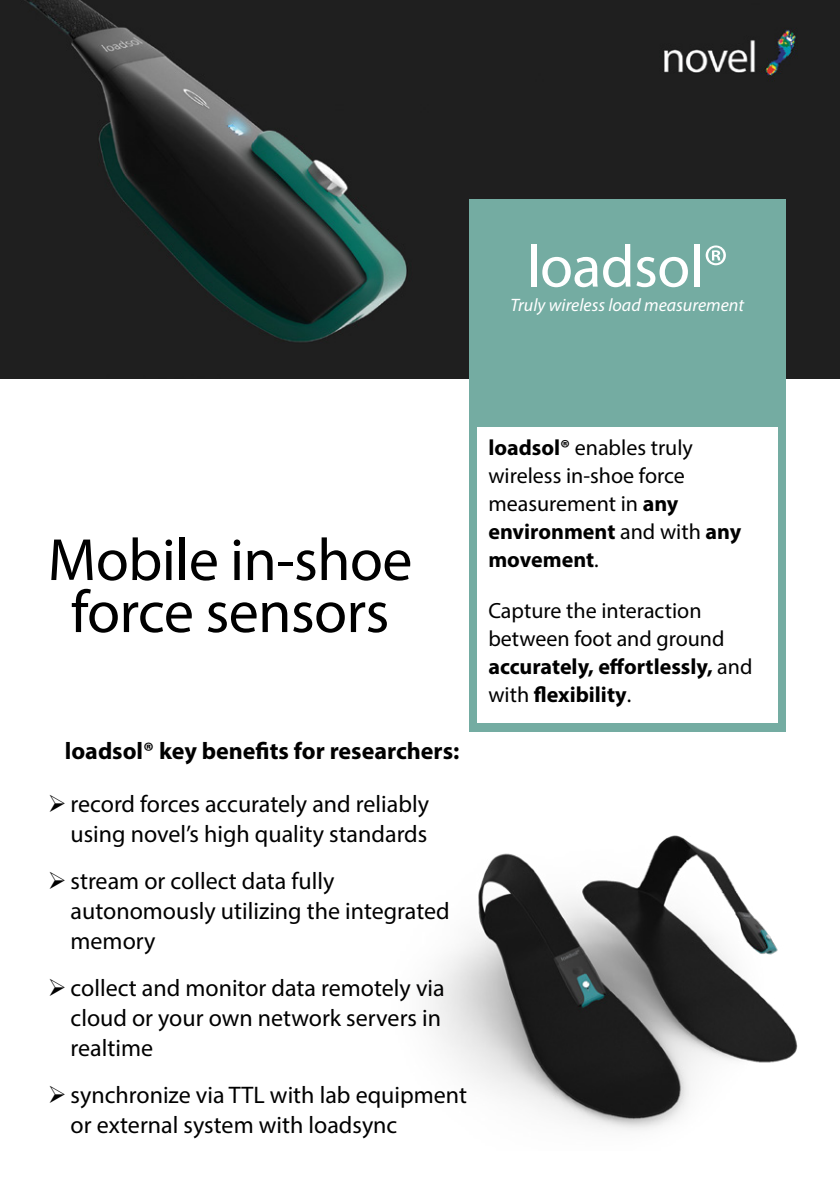
<style>
.page{position:relative;width:840px;height:1191px;background:#fff}
.page>*{position:absolute;margin:0;border:0;box-sizing:border-box;transform-origin:0 0}
.t1{font:60px/52px "Myriad Pro";letter-spacing:-.01em;color:#000;text-align:center}
.t2{font:60px "Myriad Pro";letter-spacing:-.01em;color:#fff}
.t3{font:24px/30px "Myriad Pro";color:#000}
.t4{font:700 24px "Myriad Pro";color:#000}
.t5{font:22px/28px "Myriad Pro";color:#000}
.t6{font:italic 18px "Myriad Pro";color:#fff}
.s1{font-weight:700}
</style>
<div class="page">
<img style="left:0;top:0;width:839px;height:378px">
<div style="left:469px;top:199px;width:316px;height:532px;background:#74aca2"></div>
<div style="left:476px;top:427px;width:301px;height:296px;background:#fff"></div>
<img style="left:429px;top:835px;width:369px;height:295px">
<h1 class="t2" style="left:526px;top:229px;width:203px">loadsol®</h1>
<p class="t6" style="left:510px;top:293px;width:235px">Truly wireless load measurement</p>
<h1 class="t1" style="left:48px;top:533px;width:366px">Mobile in-shoe force sensors</h1>
<p class="t4" style="left:65px;top:735px;width:396px">loadsol® key benefits for researchers:</p>
<p class="t3" style="left:70px;top:788px;width:360px">record forces accurately and reliably using novel’s high quality standards</p>
<p class="t3" style="left:70px;top:865px;width:380px">stream or collect data fully autonomously utilizing the integrated memory</p>
<p class="t3" style="left:71px;top:972px;width:375px">collect and monitor data remotely via cloud or your own network servers in realtime</p>
<p class="t3" style="left:71px;top:1079px;width:397px">synchronize via TTL with lab equipment or external system with loadsync</p>
<p class="t5" style="left:488px;top:433px;width:254px"><span class="s1">loadsol®</span> enables truly wireless in-shoe force measurement in <span class="s1">any environment</span> and with <span class="s1">any movement</span>.</p>
<p class="t5" style="left:488px;top:596px;width:265px">Capture the interaction between foot and ground <span class="s1">accurately, effortlessly,</span> and with <span class="s1">flexibility</span>.</p>
</div>
